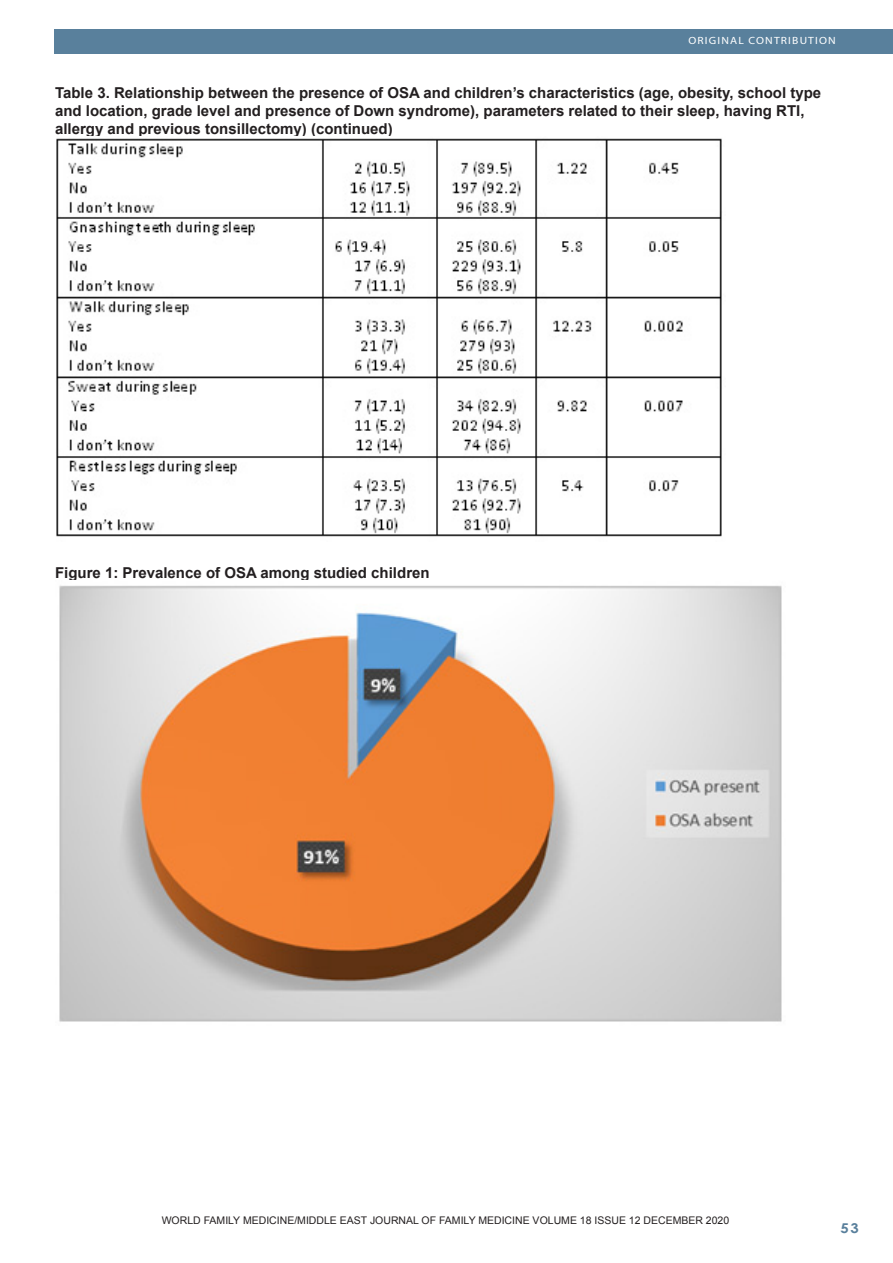
<style>
.page{position:relative;width:893px;height:1263px;background:#fff}
.page>*{position:absolute;margin:0;border:0;box-sizing:border-box;transform-origin:0 0}
.Footnote_Text{font:700 15px/18px "Arial";color:#231f20}
.t1{font:700 13.5px "Century Gothic";color:#59809c;scale:1.1 1}
.Footnote_Text-2{font:10.5px "Arial";color:#231f20}
.t2{font:10.5px "Myriad";letter-spacing:.1em;color:#fff;scale:1.1 1}
</style>
<div class="page">
<div style="left:54px;top:30px;width:839px;height:24px;background:#59809c"></div>
<img style="left:56px;top:138px;width:666px;height:399px">
<img style="left:59px;top:585px;width:723px;height:437px">
<p class="t2" style="left:688px;top:35px;width:135px">ORIGINAL CONTRIBUTION</p>
<p class="Footnote_Text" style="left:55px;top:84px;width:768px">Table 3. Relationship between the presence of OSA and children’s characteristics (age, obesity, school type and location, grade level and presence of Down syndrome), parameters related to their sleep, having RTI, allergy and previous tonsillectomy) (continued)</p>
<p class="Footnote_Text" style="left:55px;top:564px;width:376px">Figure 1: Prevalence of OSA among studied children</p>
<p class="Footnote_Text-2" style="left:162px;top:1214px;width:569px">WORLD FAMILY MEDICINE/MIDDLE EAST JOURNAL OF FAMILY MEDICINE VOLUME 18 ISSUE 12 DECEMBER 2020</p>
<p class="t1" style="left:840px;top:1218px;width:18px">53</p>
</div>
